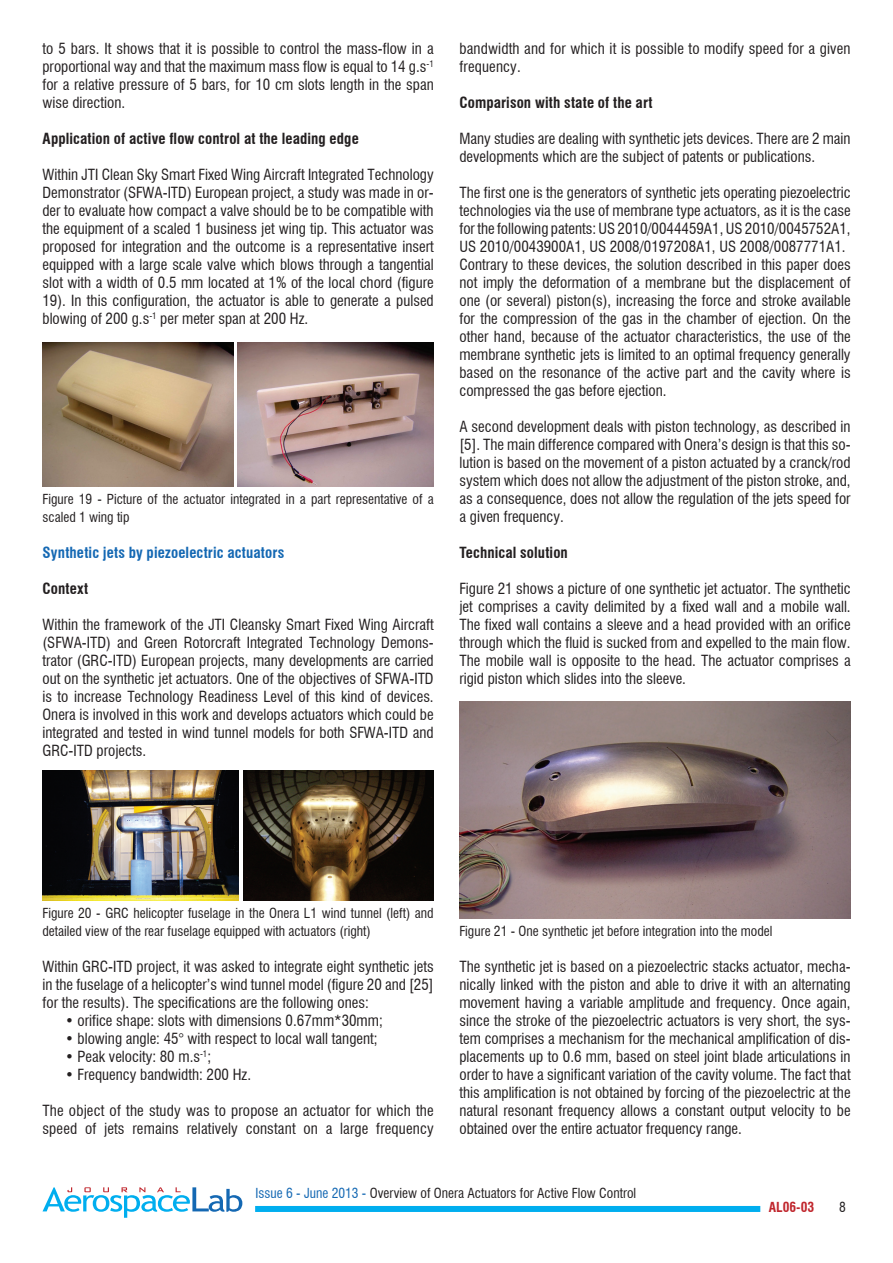
<style>
.page{position:relative;width:893px;height:1263px;background:#fff}
.page>*{position:absolute;margin:0;border:0;box-sizing:border-box;transform-origin:0 0}
.t1{font:condensed 15px/18px "Swiss 721 BT";color:#231f20;text-align:justify}
.t2{font:700 condensed 15px "Swiss 721 BT";letter-spacing:.01em;color:#231f20}
.t3{font:700 condensed 15px "Swiss 721 BT";letter-spacing:.01em;color:#1468b3}
.t4{font:condensed 13.5px/18px "Swiss 721 BT";color:#231f20}
.t5{font:700 condensed 13.5px "Swiss 721 BT";color:#c0262d}
.s1{color:#1468b3}
</style>
<div class="page">
<div style="left:255px;top:1206px;width:505px;height:6px;background:#00aeef"></div>
<svg style="left:43px;top:1187px;width:199px;height:31px"></svg>
<img style="left:43px;top:342px;width:191px;height:144px">
<img style="left:238px;top:342px;width:195px;height:144px">
<img style="left:43px;top:770px;width:195px;height:130px">
<img style="left:243px;top:770px;width:191px;height:130px">
<img style="left:459px;top:702px;width:392px;height:216px">
<p class="t1" style="left:43px;top:40px;width:393px">to 5 bars. It shows that it is possible to control the mass-flow in a proportional way and that the maximum mass flow is equal to 14 g.s<sup>-1 </sup>for a relative pressure of 5 bars, for 10 cm slots length in the span wise direction.</p>
<p class="t2" style="left:43px;top:130px;width:318px">Application of active flow control at the leading edge</p>
<p class="t1" style="left:43px;top:166px;width:393px">Within JTI Clean Sky Smart Fixed Wing Aircraft Integrated Technology Demonstrator (SFWA-ITD) European project, a study was made in or&shy;der to evaluate how compact a valve should be to be compatible with the equipment of a scaled 1 business jet wing tip. This actuator was proposed for integration and the outcome is a representative insert equipped with a large scale valve which blows through a tangential slot with a width of 0.5 mm located at 1% of the local chord (figure 19). In this configuration, the actuator is able to generate a pulsed blowing of 200 g.s<sup>-1</sup> per meter span at 200 Hz.</p>
<p class="t4" style="left:43px;top:490px;width:393px">Figure 19 - Picture of the actuator integrated in a part representative of a scaled 1 wing tip</p>
<p class="t3" style="left:43px;top:544px;width:243px">Synthetic jets by piezoelectric actuators</p>
<p class="t2" style="left:43px;top:580px;width:47px">Context</p>
<p class="t1" style="left:43px;top:616px;width:393px">Within the framework of the JTI Cleansky Smart Fixed Wing Aircraft (SFWA-ITD) and Green Rotorcraft Integrated Technology Demons&shy;trator (GRC-ITD) European projects, many developments are carried out on the synthetic jet actuators. One of the objectives of SFWA-ITD is to increase Technology Readiness Level of this kind of devices.<br>Onera is involved in this work and develops actuators which could be integrated and tested in wind tunnel models for both SFWA-ITD and GRC-ITD projects.</p>
<p class="t1" style="left:459px;top:40px;width:393px">bandwidth and for which it is possible to modify speed for a given frequency.</p>
<p class="t2" style="left:459px;top:94px;width:195px">Comparison with state of the art</p>
<p class="t1" style="left:459px;top:130px;width:393px">Many studies are dealing with synthetic jets devices. There are 2 main developments which are the subject of patents or publications.</p>
<p class="t1" style="left:459px;top:184px;width:393px;text-align:left">The first one is the generators of synthetic jets operating piezoelectric technologies via the use of membrane type actuators, as it is the case for the following patents: US 2010/0044459A1, US 2010/0045752A1, US 2010/0043900A1, US 2008/0197208A1, US 2008/0087771A1.<br>Contrary to these devices, the solution described in this paper does not imply the deformation of a membrane but the displacement of one (or several) piston(s), increasing the force and stroke available for the compression of the gas in the chamber of ejection. On the other hand, because of the actuator characteristics, the use of the membrane synthetic jets is limited to an optimal frequency generally based on the resonance of the active part and the cavity where is compressed the gas before ejection.</p>
<p class="t1" style="left:459px;top:418px;width:393px">A second development deals with piston technology, as described in [5]. The main difference compared with Onera’s design is that this so&shy;lution is based on the movement of a piston actuated by a cranck/rod system which does not allow the adjustment of the piston stroke, and, as a consequence, does not allow the regulation of the jets speed for a given frequency.</p>
<p class="t2" style="left:459px;top:544px;width:110px">Technical solution</p>
<p class="t1" style="left:459px;top:580px;width:393px">Figure 21 shows a picture of one synthetic jet actuator. The synthetic jet comprises a cavity delimited by a fixed wall and a mobile wall.<br>The fixed wall contains a sleeve and a head provided with an orifice through which the fluid is sucked from and expelled to the main flow.<br>The mobile wall is opposite to the head. The actuator comprises a rigid piston which slides into the sleeve.</p>
<p class="t4" style="left:43px;top:904px;width:393px">Figure 20 - GRC helicopter fuselage in the Onera L1 wind tunnel (left) and detailed view of the rear fuselage equipped with actuators (right)</p>
<p class="t1" style="left:43px;top:958px;width:393px">Within GRC-ITD project, it was asked to integrate eight synthetic jets in the fuselage of a helicopter’s wind tunnel model (figure 20 and [25] for the results). The specifications are the following ones:</p>
<p class="t1" style="left:65px;top:1012px;width:319px">• orifice shape: slots with dimensions 0.67mm*30mm;</p>
<p class="t1" style="left:65px;top:1030px;width:314px">• blowing angle: 45° with respect to local wall tangent;</p>
<p class="t1" style="left:65px;top:1048px;width:148px">• Peak velocity: 80 m.s<sup>-1</sup>;</p>
<p class="t1" style="left:65px;top:1066px;width:188px">• Frequency bandwidth: 200 Hz.</p>
<p class="t1" style="left:43px;top:1102px;width:393px">The object of the study was to propose an actuator for which the speed of jets remains relatively constant on a large frequency</p>
<p class="t4" style="left:459px;top:922px;width:314px">Figure 21 - One synthetic jet before integration into the model</p>
<p class="t1" style="left:459px;top:958px;width:393px">The synthetic jet is based on a piezoelectric stacks actuator, mecha&shy;nically linked with the piston and able to drive it with an alternating movement having a variable amplitude and frequency. Once again, since the stroke of the piezoelectric actuators is very short, the sys&shy;tem comprises a mechanism for the mechanical amplification of dis&shy;placements up to 0.6 mm, based on steel joint blade articulations in order to have a significant variation of the cavity volume. The fact that this amplification is not obtained by forcing of the piezoelectric at the natural resonant frequency allows a constant output velocity to be obtained over the entire actuator frequency range.</p>
<p class="t4" style="left:255px;top:1183px;width:382px"><span class="s1">Issue 6 - June 2013 -</span> Overview of Onera Actuators for Active Flow Control</p>
<p class="t5" style="left:769px;top:1199px;width:47px">AL06-03</p>
<p class="t4" style="left:839px;top:1198px;width:8px">8</p>
</div>
